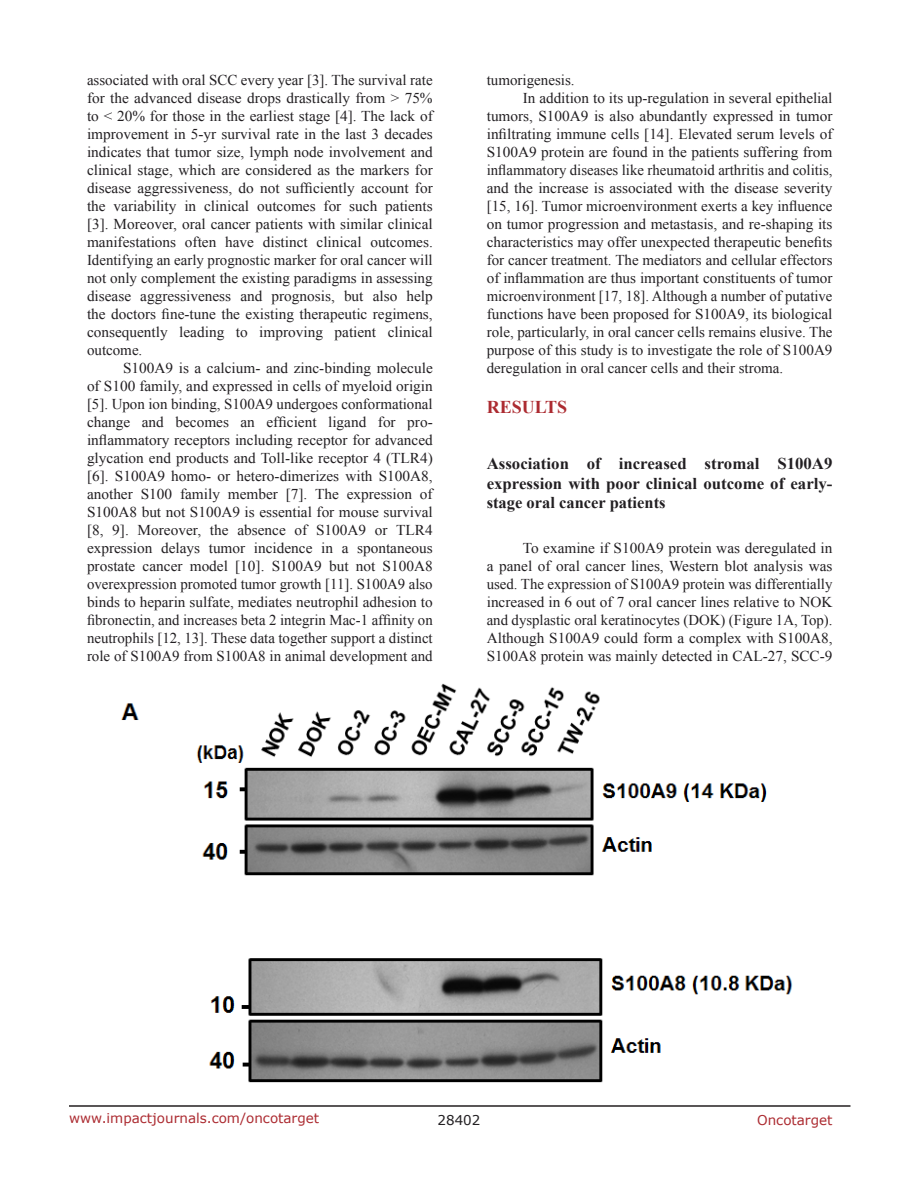
<style>
.page{position:relative;width:918px;height:1188px;background:#fff}
.page>*{position:absolute;margin:0;border:0;box-sizing:border-box;transform-origin:0 0}
.Heading{font:700 18px "Times New Roman";color:#ac2b31}
.SubHeading{font:700 16.5px/19.8px "Times New Roman";color:#221f22;text-align:justify}
.BodyText{font:15px/18px "Times New Roman";color:#221f22;text-align:justify}
.t1{font:13.5px "Verdana";color:#ac2b31}
.t2{font:13.5px "Verdana";color:#221f22}
</style>
<div class="page">
<hr style="left:69px;top:1105px;width:781px;height:2px;background:#231f20">
<img style="left:121px;top:683px;width:672px;height:400px">
<p class="BodyText" style="left:87px;top:71px;width:347px">associated with oral SCC every year [3]. The survival rate for the advanced disease drops drastically from &gt; 75% to &lt; 20% for those in the earliest stage [4]. The lack of improvement in 5-yr survival rate in the last 3 decades indicates that tumor size, lymph node involvement and clinical stage, which are considered as the markers for disease aggressiveness, do not sufficiently account for the variability in clinical outcomes for such patients [3]. Moreover, oral cancer patients with similar clinical manifestations often have distinct clinical outcomes.<br>Identifying an early prognostic marker for oral cancer will not only complement the existing paradigms in assessing disease aggressiveness and prognosis, but also help the doctors fine-tune the existing therapeutic regimens, consequently leading to improving patient clinical outcome.</p>
<p class="BodyText" style="left:87px;top:359px;width:347px;text-indent:36px">S100A9 is a calcium- and zinc-binding molecule of S100 family, and expressed in cells of myeloid origin [5]. Upon ion binding, S100A9 undergoes conformational change and becomes an efficient ligand for pro&shy;inflammatory receptors including receptor for advanced glycation end products and Toll-like receptor 4 (TLR4) [6]. S100A9 homo- or hetero-dimerizes with S100A8, another S100 family member [7]. The expression of S100A8 but not S100A9 is essential for mouse survival [8, 9]. Moreover, the absence of S100A9 or TLR4 expression delays tumor incidence in a spontaneous prostate cancer model [10]. S100A9 but not S100A8 overexpression promoted tumor growth [11]. S100A9 also binds to heparin sulfate, mediates neutrophil adhesion to fibronectin, and increases beta 2 integrin Mac-1 affinity on neutrophils [12, 13]. These data together support a distinct role of S100A9 from S100A8 in animal development and</p>
<p class="BodyText" style="left:487px;top:71px;width:89px">tumorigenesis.</p>
<p class="BodyText" style="left:487px;top:89px;width:347px;text-indent:36px">In addition to its up-regulation in several epithelial tumors, S100A9 is also abundantly expressed in tumor infiltrating immune cells [14]. Elevated serum levels of S100A9 protein are found in the patients suffering from inflammatory diseases like rheumatoid arthritis and colitis, and the increase is associated with the disease severity [15, 16]. Tumor microenvironment exerts a key influence on tumor progression and metastasis, and re-shaping its characteristics may offer unexpected therapeutic benefits for cancer treatment. The mediators and cellular effectors of inflammation are thus important constituents of tumor microenvironment [17, 18]. Although a number of putative functions have been proposed for S100A9, its biological role, particularly, in oral cancer cells remains elusive. The purpose of this study is to investigate the role of S100A9 deregulation in oral cancer cells and their stroma.</p>
<p class="Heading" style="left:487px;top:395px;width:82px">RESULTS</p>
<p class="SubHeading" style="left:487px;top:453px;width:347px">Association of increased stromal S100A9 expression with poor clinical outcome of early&shy;stage oral cancer patients</p>
<p class="BodyText" style="left:487px;top:539px;width:347px;text-indent:36px">To examine if S100A9 protein was deregulated in a panel of oral cancer lines, Western blot analysis was used. The expression of S100A9 protein was differentially increased in 6 out of 7 oral cancer lines relative to NOK and dysplastic oral keratinocytes (DOK) (Figure 1A, Top).<br>Although S100A9 could form a complex with S100A8, S100A8 protein was mainly detected in CAL-27, SCC-9</p>
<p class="t1" style="left:69px;top:1109px;width:252px">www.impactjournals.com/oncotarget</p>
<p class="t2" style="left:438px;top:1111px;width:44px">28402</p>
<p class="t1" style="left:757px;top:1111px;width:77px">Oncotarget</p>
</div>
